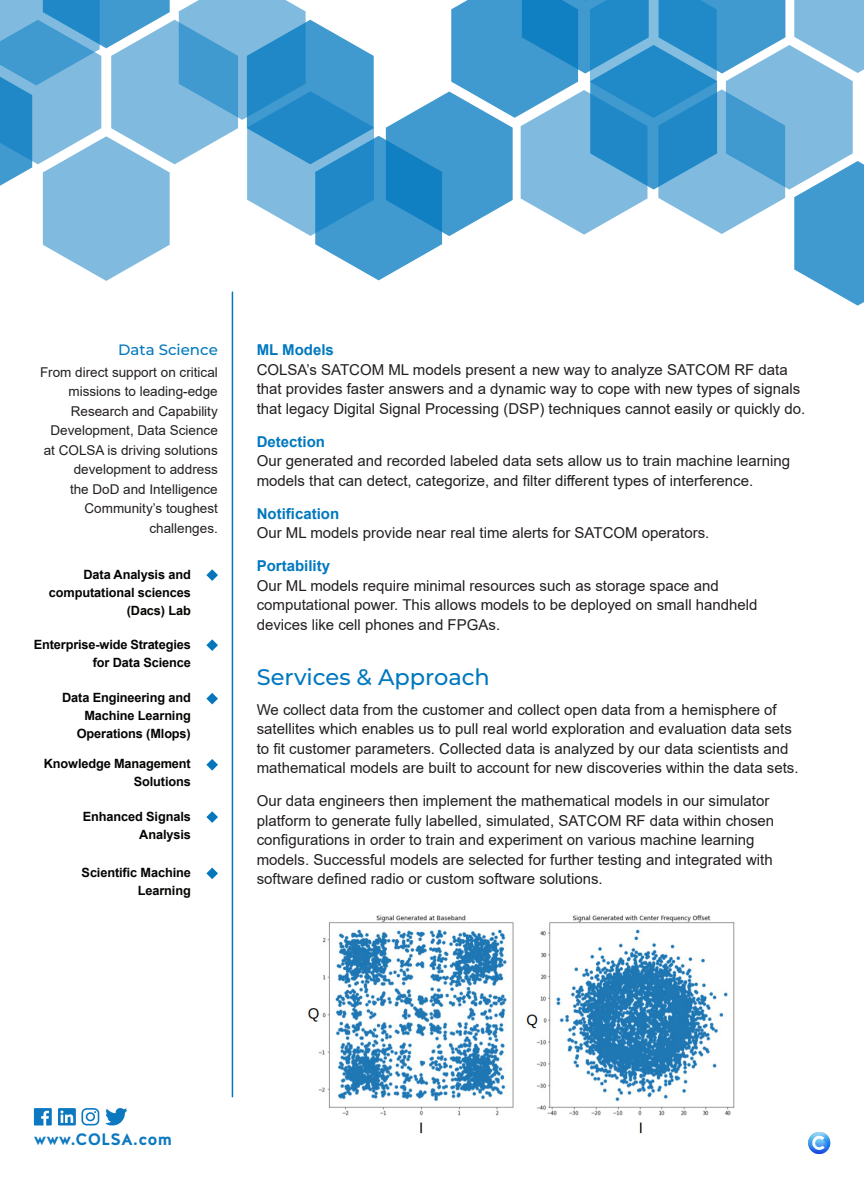
<style>
.page{position:relative;width:864px;height:1188px;background:#fff}
.page>*{position:absolute;margin:0;border:0;box-sizing:border-box;transform-origin:0 0}
.t1{font:500 22.5px "Montserrat";color:#0078bf}
.t2{font:700 16.5px "Halis GR";color:#0c78bf}
.t3{font:15px/19.5px "Arial";color:#231f20}
.t4{font:500 15px "Montserrat";color:#0078bf}
.t5{font:13.5px/19.5px "Arial";color:#231f20;text-align:right}
.t6{font:700 12.75px/18px "Arial";letter-spacing:-.01em;color:#040503;text-align:right}
.s1{font-weight:700;color:#0078bf}
</style>
<div class="page">
<hr style="left:232px;top:292px;width:1px;height:805px;background:#0078bf">
<svg style="left:0;top:0;width:864px;height:306px"></svg>
<svg style="left:808px;top:1132px;width:22px;height:22px"></svg>
<svg style="left:58px;top:1108px;width:18px;height:18px"></svg>
<svg style="left:34px;top:1108px;width:18px;height:18px"></svg>
<svg style="left:106px;top:1108px;width:21px;height:18px"></svg>
<svg style="left:82px;top:1108px;width:17px;height:17px"></svg>
<svg style="left:206px;top:569px;width:12px;height:12px"></svg>
<svg style="left:206px;top:639px;width:12px;height:12px"></svg>
<svg style="left:206px;top:693px;width:12px;height:11px"></svg>
<svg style="left:206px;top:759px;width:12px;height:12px"></svg>
<svg style="left:206px;top:811px;width:12px;height:12px"></svg>
<svg style="left:206px;top:868px;width:12px;height:11px"></svg>
<img style="left:306px;top:915px;width:429px;height:219px">
<p class="t4" style="left:118px;top:339px;width:101px">Data Science</p>
<p class="t5" style="left:40px;top:362px;width:179px">From direct support on critical missions to leading-edge<br>Research and Capability<br>Development, Data Science at COLSA is driving solutions development to address<br>the DoD and Intelligence<br>Community’s toughest challenges.</p>
<p class="t6" style="left:49px;top:565px;width:143px">Data Analysis and computational sciences (Dacs) Lab</p>
<p class="t6" style="left:34px;top:636px;width:159px">Enterprise-wide Strategies for Data Science</p>
<p class="t6" style="left:62px;top:689px;width:130px">Data Engineering and<br>Machine Learning<br>Operations (Mlops)</p>
<p class="t6" style="left:44px;top:755px;width:149px">Knowledge Management<br>Solutions</p>
<p class="t6" style="left:83px;top:807px;width:109px">Enhanced Signals<br>Analysis</p>
<p class="t6" style="left:82px;top:864px;width:111px">Scientific Machine<br>Learning</p>
<p class="t3" style="left:257px;top:340px;width:550px"><span class="s1">ML Models<br></span>COLSA’s SATCOM ML models present a new way to analyze SATCOM RF data that provides faster answers and a dynamic way to cope with new types of signals that legacy Digital Signal Processing (DSP) techniques cannot easily or quickly do.</p>
<p class="t3" style="left:257px;top:432px;width:535px"><span class="s1">Detection<br></span>Our generated and recorded labeled data sets allow us to train machine learning models that can detect, categorize, and filter different types of interference.</p>
<p class="t3" style="left:257px;top:504px;width:454px"><span class="s1">Notification<br></span>Our ML models provide near real time alerts for SATCOM operators.</p>
<p class="t3" style="left:257px;top:556px;width:502px"><span class="s1">Portability<br></span>Our ML models require minimal resources such as storage space and computational power. This allows models to be deployed on small handheld devices like cell phones and FPGAs.</p>
<p class="t1" style="left:257px;top:661px;width:235px">Services &amp; Approach</p>
<p class="t3" style="left:257px;top:700px;width:543px">We collect data from the customer and collect open data from a hemisphere of satellites which enables us to pull real world exploration and evaluation data sets to fit customer parameters. Collected data is analyzed by our data scientists and mathematical models are built to account for new discoveries within the data sets.</p>
<p class="t3" style="left:257px;top:791px;width:519px">Our data engineers then implement the mathematical models in our simulator platform to generate fully labelled, simulated, SATCOM RF data within chosen configurations in order to train and experiment on various machine learning models. Successful models are selected for further testing and integrated with software defined radio or custom software solutions.</p>
<p class="t2" style="left:34px;top:1129px;width:140px">www.COLSA.com</p>
</div>
